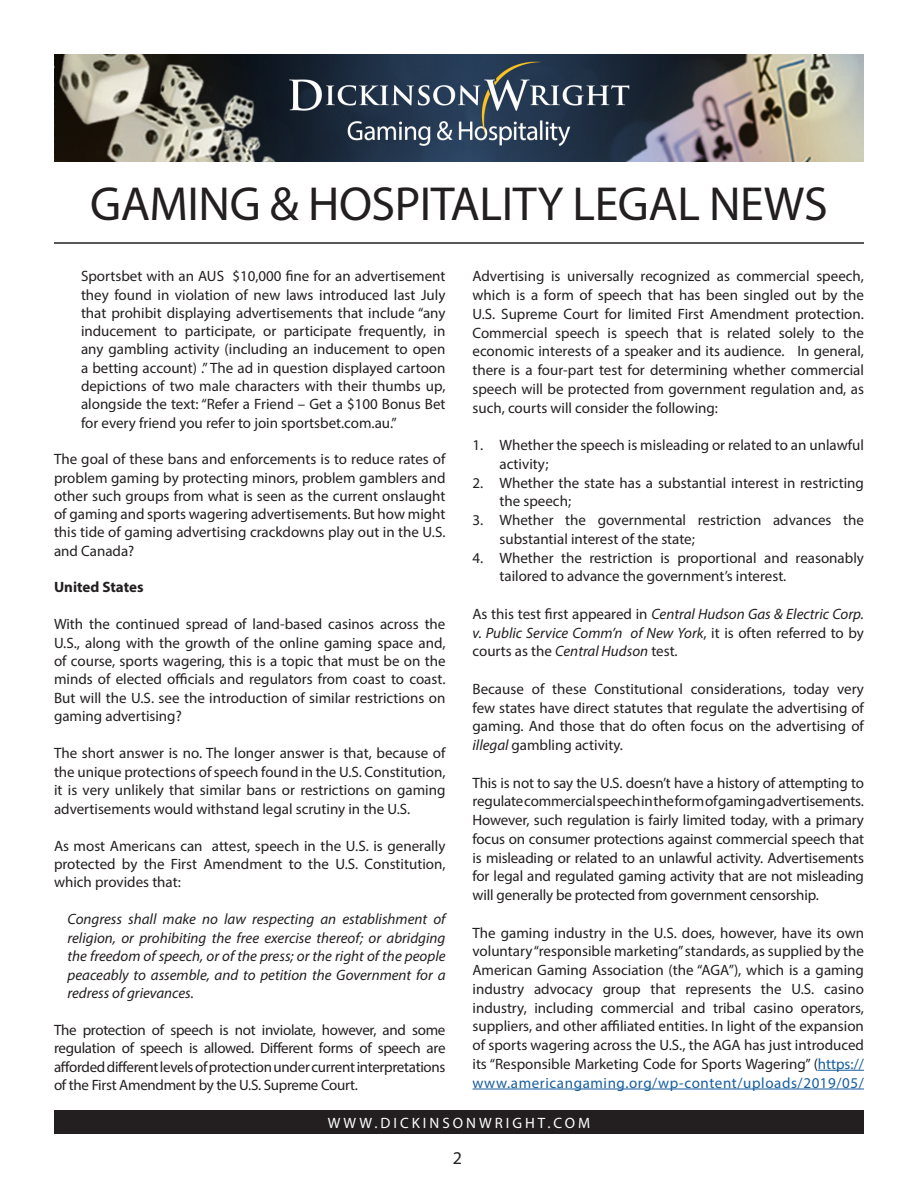
<style>
.page{position:relative;width:918px;height:1188px;background:#fff}
.page>*{position:absolute;margin:0;border:0;box-sizing:border-box;transform-origin:0 0}
.t1{font:48px "Myriad Pro";letter-spacing:-.01em;color:#231f20}
.t2{font:18px "Myriad Pro";color:#231f20}
.t3{font:15px/18.8px "Myriad Pro";color:#231f20;text-align:justify}
.t4{font:italic 15px/18.5px "Myriad Pro";color:#231f20;text-align:justify}
.t5{font:15px "Myriad Pro";letter-spacing:.2em;color:#fff}
.t6{font:700 15px "Myriad Pro";color:#231f20}
.s1{font-style:normal}
.s2{font-style:italic}
.s3{color:#175d9e}
</style>
<div class="page">
<img style="left:54px;top:54px;width:810px;height:108px">
<div style="left:54px;top:1110px;width:810px;height:24px;background:#231f20"></div>
<hr style="left:54px;top:242px;width:810px;height:2px;background:#231f20">
<hr style="left:818px;top:1070px;width:46px;height:1px;background:#175d9e">
<hr style="left:472px;top:1089px;width:392px;height:1px;background:#175d9e">
<p class="t1" style="left:90px;top:174px;width:739px">GAMING &amp; HOSPITALITY LEGAL NEWS</p>
<p class="t3" style="left:81px;top:267px;width:366px;line-height:18.3px">Sportsbet with an AUS $10,000 fine for an advertisement they found in violation of new laws introduced last July that prohibit displaying advertisements that include “any inducement to participate, or participate frequently, in any gambling activity (including an inducement to open a betting account) .” The ad in question displayed cartoon depictions of two male characters with their thumbs up, alongside the text: “Refer a Friend – Get a $100 Bonus Bet for every friend you refer to join sportsbet.com.au.”</p>
<p class="t3" style="left:54px;top:450px;width:393px;line-height:18.3px">The goal of these bans and enforcements is to reduce rates of problem gaming by protecting minors, problem gamblers and other such groups from what is seen as the current onslaught of gaming and sports wagering advertisements. But how might this tide of gaming advertising crackdowns play out in the U.S. and Canada?</p>
<p class="t6" style="left:54px;top:578px;width:91px">United States</p>
<p class="t3" style="left:54px;top:615px;width:393px">With the continued spread of land-based casinos across the U.S., along with the growth of the online gaming space and, of course, sports wagering, this is a topic that must be on the minds of elected officials and regulators from coast to coast.<br>But will the U.S. see the introduction of similar restrictions on gaming advertising?</p>
<p class="t3" style="left:54px;top:744px;width:393px">The short answer is no. The longer answer is that, because of the unique protections of speech found in the U.S. Constitution, it is very unlikely that similar bans or restrictions on gaming advertisements would withstand legal scrutiny in the U.S.</p>
<p class="t3" style="left:54px;top:836px;width:393px">As most Americans can attest, speech in the U.S. is generally protected by the First Amendment to the U.S. Constitution, which provides that:</p>
<p class="t4" style="left:68px;top:910px;width:380px">Congress shall make no law respecting an establishment of religion, or prohibiting the free exercise thereof; or abridging the freedom of speech, or of the press; or the right of the people peaceably to assemble, and to petition the Government for a redress of grievances.</p>
<p class="t3" style="left:54px;top:1021px;width:393px">The protection of speech is not inviolate, however, and some regulation of speech is allowed. Different forms of speech are afforded different levels of protection under current interpretations of the First Amendment by the U.S. Supreme Court.</p>
<p class="t3" style="left:472px;top:267px;width:393px">Advertising is universally recognized as commercial speech, which is a form of speech that has been singled out by the U.S. Supreme Court for limited First Amendment protection.<br>Commercial speech is speech that is related solely to the economic interests of a speaker and its audience. In general, there is a four-part test for determining whether commercial speech will be protected from government regulation and, as such, courts will consider the following:</p>
<p class="t3" style="left:500px;top:435px;width:366px;text-indent:-27px">1. Whether the speech is misleading or related to an unlawful activity;</p>
<p class="t3" style="left:500px;top:473px;width:366px;text-indent:-27px">2. Whether the state has a substantial interest in restricting the speech;</p>
<p class="t3" style="left:500px;top:510px;width:366px;text-indent:-27px">3. Whether the governmental restriction advances the substantial interest of the state;</p>
<p class="t3" style="left:500px;top:548px;width:366px;text-indent:-27px">4. Whether the restriction is proportional and reasonably tailored to advance the government’s interest.</p>
<p class="t4" style="left:472px;top:604px;width:393px"><span class="s1">As this test first appeared in</span> Central Hudson Gas &amp; Electric Corp. v. Public Service Comm’n of New York<span class="s1">, it is often referred to by courts as the</span> Central Hudson <span class="s1">test.</span></p>
<p class="t3" style="left:472px;top:679px;width:393px">Because of these Constitutional considerations, today very few states have direct statutes that regulate the advertising of gaming. And those that do often focus on the advertising of <span class="s2">illegal</span> gambling activity.</p>
<p class="t3" style="left:472px;top:773px;width:393px">This is not to say the U.S. doesn’t have a history of attempting to regulate commercial speech in the form of gaming advertisements.<br>However, such regulation is fairly limited today, with a primary focus on consumer protections against commercial speech that is misleading or related to an unlawful activity. Advertisements for legal and regulated gaming activity that are not misleading will generally be protected from government censorship.</p>
<p class="t3" style="left:472px;top:923px;width:393px">The gaming industry in the U.S. does, however, have its own voluntary “responsible marketing” standards, as supplied by the American Gaming Association (the “AGA”), which is a gaming industry advocacy group that represents the U.S. casino industry, including commercial and tribal casino operators, suppliers, and other affiliated entities. In light of the expansion of sports wagering across the U.S., the AGA has just introduced its “Responsible Marketing Code for Sports Wagering” (<span class="s3">https:// www.americangaming.org/wp-content/uploads/2019/05/</span></p>
<p class="t5" style="left:328px;top:1113px;width:264px">WWW.DICKINSONWRIGHT.COM</p>
<p class="t2" style="left:453px;top:1147px;width:11px">2</p>
</div>
